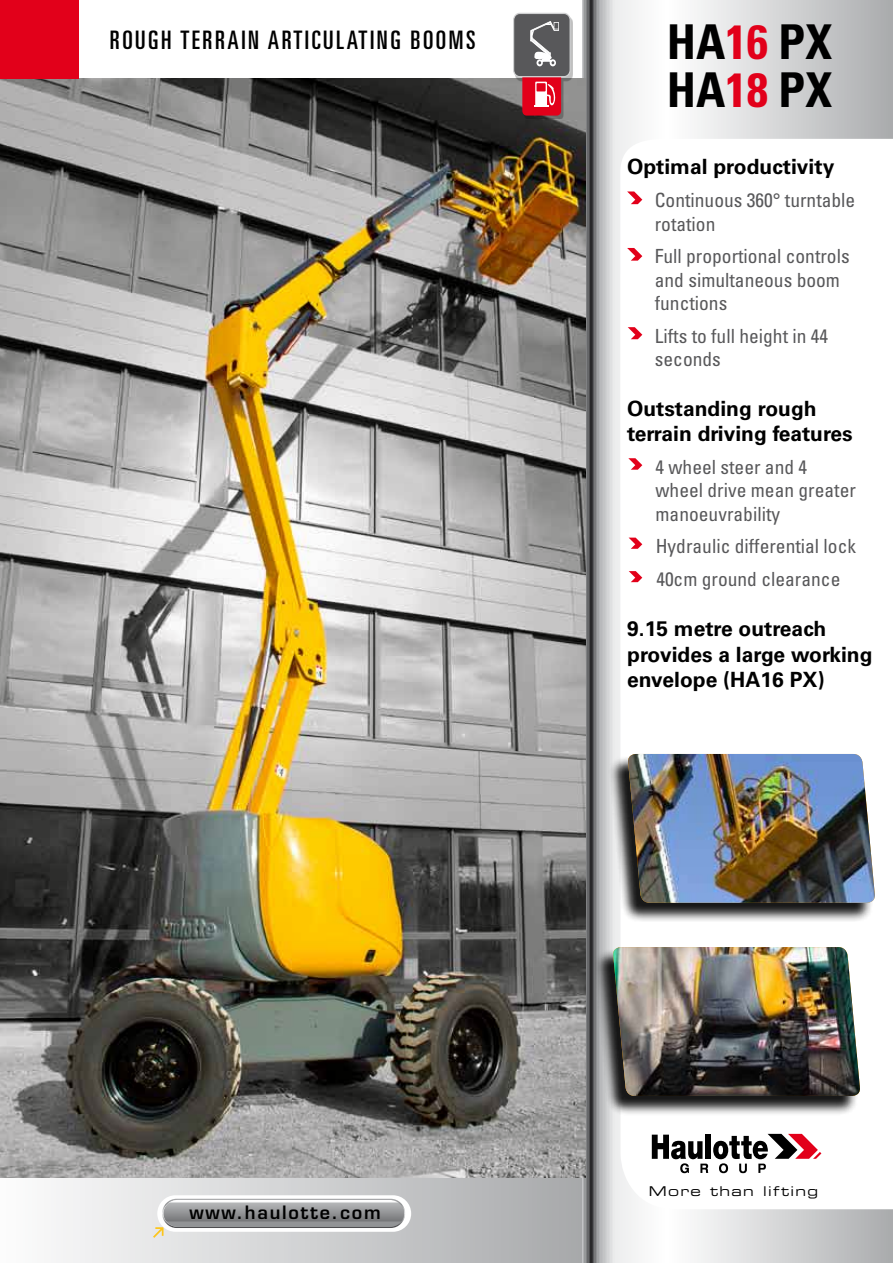
<style>
.page{position:relative;width:893px;height:1263px;background:#fff}
.page>*{position:absolute;margin:0;border:0;box-sizing:border-box;transform-origin:0 0}
.t1{font:700 condensed 48px/48px "Univers";color:#000}
.t2{font:ultra-condensed 25.5px "Univers";letter-spacing:.1em;color:#000}
.t3{font:700 21px/25.2px "Univers";color:#000}
.t4{font:condensed 19.5px/23.4px "Univers";color:#58585a}
.t5{font:600 18px "Eurostile";letter-spacing:.1em;color:#000}
.t6{font:13.5px "Eurostile Extended Two";letter-spacing:.1em;color:#000}
.s1{color:#e2001a}
</style>
<div class="page">
<div style="left:0;top:1177px;width:589px;height:86px;background:linear-gradient(to right,#fdfdfe,#a7a8aa)"></div>
<div style="left:157px;top:1195px;width:254px;height:37px;background:linear-gradient(to right,#fefefe,#fff);border-radius:18px"></div>
<div style="left:162px;top:1199px;width:243px;height:29px;background:#aaabad;border-radius:15px"></div>
<svg style="left:153px;top:1200px;width:251px;height:38px"></svg>
<svg style="left:582px;top:0;width:311px;height:1263px"></svg>
<img style="left:0;top:79px;width:586px;height:1099px">
<div style="left:594px;top:949px;width:264px;height:166px;background:#000;opacity:.91"></div>
<svg style="left:589px;top:947px;width:295px;height:149px"></svg>
<img style="left:612px;top:947px;width:249px;height:149px">
<div style="left:608px;top:755px;width:265px;height:167px;background:#000;opacity:.91"></div>
<svg style="left:604px;top:754px;width:289px;height:149px"></svg>
<img style="left:627px;top:754px;width:248px;height:149px">
<div style="left:515px;top:16px;width:58px;height:103px;background:#000;opacity:.25"></div>
<div style="left:522px;top:72px;width:39px;height:44px;background:#e2001a;border-radius:4px"></div>
<div style="left:514px;top:13px;width:56px;height:64px;background:#58585a;border-radius:6px"></div>
<div style="left:513px;top:13px;width:58px;height:64px;border:1px solid #d0d1d2;border-radius:6px"></div>
<svg style="left:534px;top:82px;width:22px;height:25px"></svg>
<svg style="left:530px;top:21px;width:29px;height:45px"></svg>
<svg style="left:627px;top:191px;width:15px;height:13px"></svg>
<svg style="left:627px;top:248px;width:15px;height:13px"></svg>
<svg style="left:628px;top:327px;width:14px;height:12px"></svg>
<svg style="left:628px;top:458px;width:14px;height:12px"></svg>
<svg style="left:629px;top:538px;width:13px;height:11px"></svg>
<svg style="left:629px;top:571px;width:13px;height:11px"></svg>
<div style="left:0;top:0;width:79px;height:79px;background:#e2001a"></div>
<h2 class="t2" style="left:110px;top:26px;width:367px">ROUGH TERRAIN ARTICULATING BOOMS</h2>
<h1 class="t1" style="left:667px;top:18px;width:167px">HA<span class="s1">16</span> PX<br>HA<span class="s1">18</span> PX</h1>
<p class="t3" style="left:627px;top:155px;width:209px">Optimal productivity</p>
<p class="t4" style="left:655px;top:188px;width:202px">Continuous 360° turntable rotation</p>
<p class="t4" style="left:655px;top:244px;width:196px">Full proportional controls and simultaneous boom functions</p>
<p class="t4" style="left:655px;top:324px;width:175px">Lifts to full height in 44 seconds</p>
<p class="t3" style="left:627px;top:396px;width:227px">Outstanding rough terrain driving features</p>
<p class="t4" style="left:655px;top:455px;width:202px">4 wheel steer and 4 wheel drive mean greater manoeuvrability</p>
<p class="t4" style="left:656px;top:529px;width:202px;line-height:32.8px">Hydraulic differential lock<br>40cm ground clearance</p>
<p class="t3" style="left:627px;top:617px;width:247px">9.15 metre outreach provides a large working envelope (HA16 PX)</p>
<p class="t5" style="left:189px;top:1201px;width:193px">www.haulotte.com</p>
<p class="t6" style="left:649px;top:1182px;width:171px">More than lifting</p>
</div>
